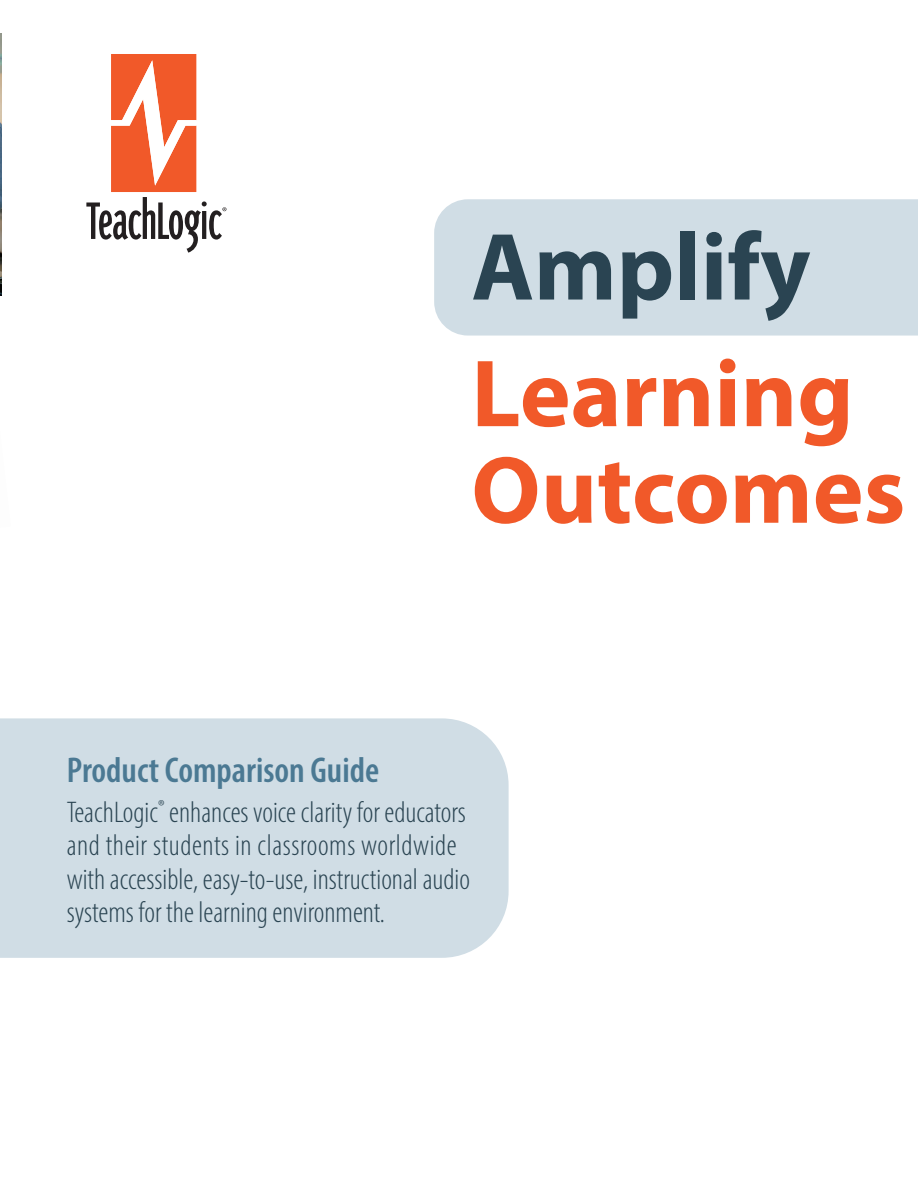
<style>
.page{position:relative;width:918px;height:1188px;background:#fff}
.page>*{position:absolute;margin:0;border:0;box-sizing:border-box;transform-origin:0 0}
.t1{font:700 96.3px/96.6px "Myriad Pro";color:#f15929}
.t2{font:700 96.3px "Myriad Pro";color:#2a4452}
.t3{font:600 condensed 36px "Myriad Pro";color:#4b7993}
.t4{font:300 condensed 30px/33.3px "Myriad Pro";color:#2a4452}
</style>
<div class="page">
<img style="left:0;top:34px;width:1px;height:261px">
<div style="left:434px;top:199px;width:484px;height:137px;background:#d0dde5"></div>
<div style="left:0;top:718px;width:509px;height:240px;background:#d0dde5"></div>
<svg style="left:86px;top:54px;width:140px;height:199px"></svg>
<h1 class="t2" style="left:471px;top:204px;width:341px">Amplify</h1>
<h1 class="t1" style="left:471px;top:342px;width:435px">Learning<br>Outcomes</h1>
<p class="t3" style="left:67px;top:748px;width:314px">Product Comparison Guide</p>
<p class="t4" style="left:67px;top:795px;width:405px">TeachLogic<sup>®</sup> enhances voice clarity for educators and their students in classrooms worldwide with accessible, easy-to-use, instructional audio systems for the learning environment.</p>
</div>
